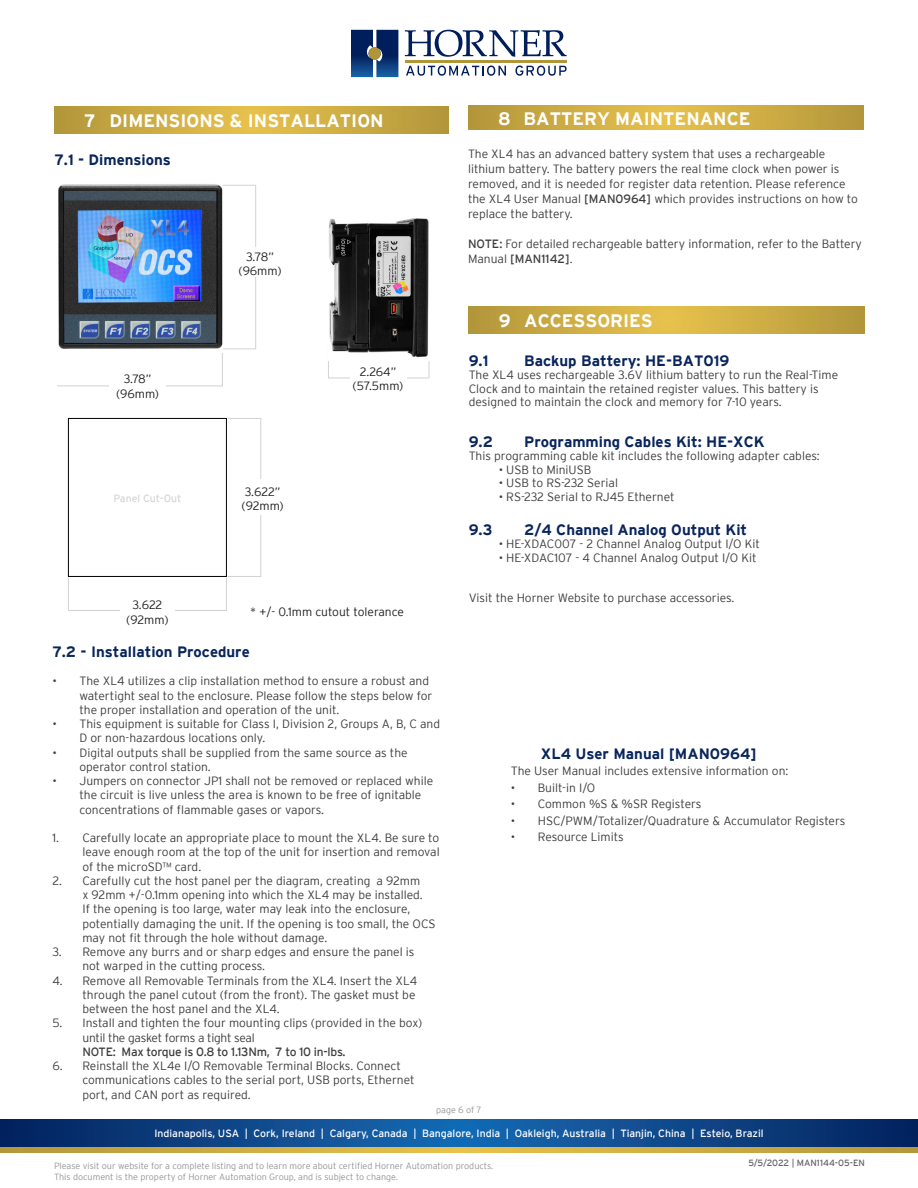
<style>
.page{position:relative;width:918px;height:1188px;background:#fff}
.page>*{position:absolute;margin:0;border:0;box-sizing:border-box;transform-origin:0 0}
.t1{font:700 18px "Interstate";color:#fff}
.t2{font:700 15px "Interstate";color:#09255b}
.t3{font:300 12px/14.2px "Interstate";color:#3e3e3f}
.t4{font:300 12px "Interstate";color:#231f20}
.t5{font:12px "Interstate";letter-spacing:-.02em;color:#3e3e3f}
.t6{font:10.5px "Interstate";color:#fff}
.t7{font:10.5px "Interstate";color:#d5d6d8}
.t8{font:300 9px/10.8px "Interstate";color:#939598}
.t9{font:9px "Interstate";color:#636366}
.s1{font-weight:400}
</style>
<div class="page">
<svg style="left:0;top:1120px;width:918px;height:28px;background:#144985"></svg>
<svg style="left:0;top:1148px;width:918px;height:4px;background:#cdac44"></svg>
<svg style="left:405px;top:30px;width:162px;height:27px"></svg>
<hr style="left:405px;top:60px;width:162px;height:3px;background:#b19539">
<svg style="left:351px;top:30px;width:47px;height:47px;background:#183e78"></svg>
<div style="left:368px;top:47px;width:13px;height:13px;background:#b19539;border-radius:50%"></div>
<svg style="left:406px;top:66px;width:100px;height:10px"></svg>
<svg style="left:515px;top:66px;width:52px;height:10px"></svg>
<svg style="left:54px;top:107px;width:394px;height:27px;background:#cdac43"></svg>
<hr style="left:222px;top:349px;width:34px;height:1px;background:#d1d2d4">
<hr style="left:255px;top:186px;width:1px;height:163px;background:#d1d2d4">
<hr style="left:222px;top:353px;width:1px;height:33px;background:#d1d2d4">
<hr style="left:57px;top:386px;width:166px;height:1px;background:#d1d2d4">
<div style="left:109px;top:370px;width:57px;height:30px;background:#fff"></div>
<hr style="left:328px;top:345px;width:1px;height:33px;background:#d1d2d4">
<hr style="left:429px;top:345px;width:1px;height:33px;background:#d1d2d4">
<hr style="left:329px;top:378px;width:99px;height:1px;background:#d1d2d4">
<div style="left:350px;top:363px;width:56px;height:29px;background:#fff"></div>
<div style="left:68px;top:418px;width:159px;height:159px;border:1px solid #000"></div>
<hr style="left:228px;top:418px;width:33px;height:1px;background:#d1d2d4">
<hr style="left:228px;top:576px;width:33px;height:1px;background:#d1d2d4">
<hr style="left:260px;top:418px;width:1px;height:158px;background:#d1d2d4">
<div style="left:228px;top:480px;width:70px;height:35px;background:#fff"></div>
<hr style="left:226px;top:578px;width:1px;height:33px;background:#d1d2d4">
<hr style="left:68px;top:578px;width:1px;height:33px;background:#d1d2d4">
<hr style="left:68px;top:610px;width:159px;height:1px;background:#d1d2d4">
<div style="left:120px;top:593px;width:55px;height:36px;background:#fff"></div>
<img style="left:58px;top:184px;width:165px;height:166px">
<img style="left:328px;top:218px;width:101px;height:142px">
<hr style="left:223px;top:185px;width:33px;height:1px;background:#d1d2d4">
<div style="left:232px;top:247px;width:56px;height:30px;background:#fff"></div>
<svg style="left:469px;top:307px;width:396px;height:27px;background:#cdac43"></svg>
<svg style="left:468px;top:105px;width:396px;height:24px;background:#cdac43"></svg>
<p class="t1" style="left:84px;top:110px;width:301px">7 DIMENSIONS &amp; INSTALLATION</p>
<p class="t2" style="left:55px;top:152px;width:118px">7.1 - Dimensions</p>
<p class="t4" style="left:124px;top:372px;width:29px">3.78”</p>
<p class="t4" style="left:116px;top:387px;width:45px">(96mm)</p>
<p class="t7" style="left:113px;top:493px;width:69px">Panel Cut-Out</p>
<p class="t4" style="left:132px;top:598px;width:32px">3.622</p>
<p class="t4" style="left:126px;top:613px;width:44px">(92mm)</p>
<p class="t4" style="left:246px;top:250px;width:29px">3.78”</p>
<p class="t4" style="left:239px;top:264px;width:45px">(96mm)</p>
<p class="t4" style="left:245px;top:485px;width:37px">3.622”</p>
<p class="t4" style="left:242px;top:499px;width:44px">(92mm)</p>
<p class="t4" style="left:360px;top:365px;width:38px">2.264”</p>
<p class="t4" style="left:353px;top:379px;width:52px">(57.5mm)</p>
<p class="t4" style="left:250px;top:605px;width:155px">* +/- 0.1mm cutout tolerance</p>
<p class="t2" style="left:52px;top:643px;width:199px">7.2 - Installation Procedure</p>
<p class="t3" style="left:79px;top:674px;width:354px;text-indent:-27px">• The XL4 utilizes a clip installation method to ensure a robust and watertight seal to the enclosure. Please follow the steps below for the proper installation and operation of the unit.</p>
<p class="t3" style="left:79px;top:717px;width:362px;text-indent:-27px">• This equipment is suitable for Class I, Division 2, Groups A, B, C and<br>D or non-hazardous locations only.</p>
<p class="t3" style="left:79px;top:745px;width:330px;text-indent:-27px">• Digital outputs shall be supplied from the same source as the operator control station.</p>
<p class="t3" style="left:79px;top:774px;width:355px;text-indent:-27px">• Jumpers on connector JP1 shall not be removed or replaced while the circuit is live unless the area is known to be free of ignitable concentrations of flammable gases or vapors.</p>
<p class="t3" style="left:82px;top:831px;width:359px;text-align:justify;text-indent:-30px">1. Carefully locate an appropriate place to mount the XL4. Be sure to leave enough room at the top of the unit for insertion and removal of the microSD™ card.</p>
<p class="t3" style="left:82px;top:873px;width:355px;text-indent:-30px">2. Carefully cut the host panel per the diagram, creating a 92mm<br>x 92mm +/-0.1mm opening into which the XL4 may be installed.<br>If the opening is too large, water may leak into the enclosure, potentially damaging the unit. If the opening is too small, the OCS may not fit through the hole without damage.</p>
<p class="t3" style="left:82px;top:945px;width:334px;text-indent:-30px">3. Remove any burrs and or sharp edges and ensure the panel is not warped in the cutting process.</p>
<p class="t3" style="left:52px;top:973px;width:367px">4. Remove all Removable Terminals from the XL4. Insert the XL4</p>
<p class="t3" style="left:82px;top:987px;width:335px">through the panel cutout (from the front). The gasket must be</p>
<p class="t3" style="left:82px;top:1002px;width:199px">between the host panel and the XL4.</p>
<p class="t3" style="left:82px;top:1016px;width:341px;text-indent:-30px">5. Install and tighten the four mounting clips (provided in the box) until the gasket forms a tight seal</p>
<p class="t5" style="left:82px;top:1045px;width:265px">NOTE: Max torque is 0.8 to 1.13Nm, 7 to 10 in-lbs.</p>
<p class="t3" style="left:82px;top:1059px;width:334px;text-indent:-30px">6. Reinstall the XL4e I/O Removable Terminal Blocks. Connect communications cables to the serial port, USB ports, Ethernet port, and CAN port as required.</p>
<p class="t1" style="left:498px;top:108px;width:254px">8 BATTERY MAINTENANCE</p>
<p class="t3" style="left:468px;top:146px;width:391px;line-height:15px">The XL4 has an advanced battery system that uses a rechargeable lithium battery. The battery powers the real time clock when power is removed, and it is needed for register data retention. Please reference the XL4 User Manual <span class="s1">[MAN0964]</span> which provides instructions on how to replace the battery.</p>
<p class="t3" style="left:468px;top:236px;width:396px;line-height:15px"><span class="s1">NOTE:</span> For detailed rechargeable battery information, refer to the Battery<br>Manual <span class="s1">[MAN1142]</span>.</p>
<p class="t1" style="left:499px;top:310px;width:156px">9 ACCESSORIES</p>
<p class="t2" style="left:469px;top:352px;width:21px">9.1</p>
<p class="t2" style="left:524px;top:352px;width:207px">Backup Battery: HE-BAT019</p>
<p class="t3" style="left:469px;top:368px;width:371px;line-height:13.5px">The XL4 uses rechargeable 3.6V lithium battery to run the Real-Time<br>Clock and to maintain the retained register values. This battery is designed to maintain the clock and memory for 7-10 years.</p>
<p class="t2" style="left:469px;top:433px;width:26px">9.2</p>
<p class="t2" style="left:524px;top:433px;width:242px">Programming Cables Kit: HE-XCK</p>
<p class="t3" style="left:469px;top:449px;width:353px">This programming cable kit includes the following adapter cables:</p>
<p class="t3" style="left:499px;top:462px;width:94px">• USB to MiniUSB</p>
<p class="t3" style="left:499px;top:476px;width:121px">• USB to RS-232 Serial</p>
<p class="t3" style="left:499px;top:489px;width:177px">• RS-232 Serial to RJ45 Ethernet</p>
<p class="t2" style="left:469px;top:521px;width:25px">9.3</p>
<p class="t2" style="left:524px;top:521px;width:225px">2/4 Channel Analog Output Kit</p>
<p class="t3" style="left:499px;top:537px;width:263px">• HE-XDAC007 - 2 Channel Analog Output I/O Kit</p>
<p class="t3" style="left:499px;top:550px;width:259px">• HE-XDAC107 - 4 Channel Analog Output I/O Kit</p>
<p class="t3" style="left:469px;top:591px;width:267px">Visit the Horner Website to purchase accessories.</p>
<p class="t2" style="left:541px;top:745px;width:217px">XL4 User Manual [MAN0964]</p>
<p class="t3" style="left:511px;top:764px;width:279px">The User Manual includes extensive information on:</p>
<p class="t3" style="left:511px;top:780px;width:86px">• Built-in I/O</p>
<p class="t3" style="left:511px;top:797px;width:192px">• Common %S &amp; %SR Registers</p>
<p class="t3" style="left:511px;top:813px;width:336px">• HSC/PWM/Totalizer/Quadrature &amp; Accumulator Registers</p>
<p class="t3" style="left:511px;top:830px;width:114px">• Resource Limits</p>
<p class="t8" style="left:436px;top:1105px;width:47px">page 6 of 7</p>
<p class="t6" style="left:154px;top:1128px;width:611px">Indianapolis, USA | Cork, Ireland | Calgary, Canada | Bangalore, India | Oakleigh, Australia | Tianjin, China | Esteio, Brazil</p>
<p class="t8" style="left:54px;top:1160px;width:441px">Please visit our website for a complete listing and to learn more about certified Horner Automation products.<br>This document is the property of Horner Automation Group, and is subject to change.</p>
<p class="t9" style="left:748px;top:1158px;width:118px">5/5/2022 | MAN1144-05-EN</p>
</div>
